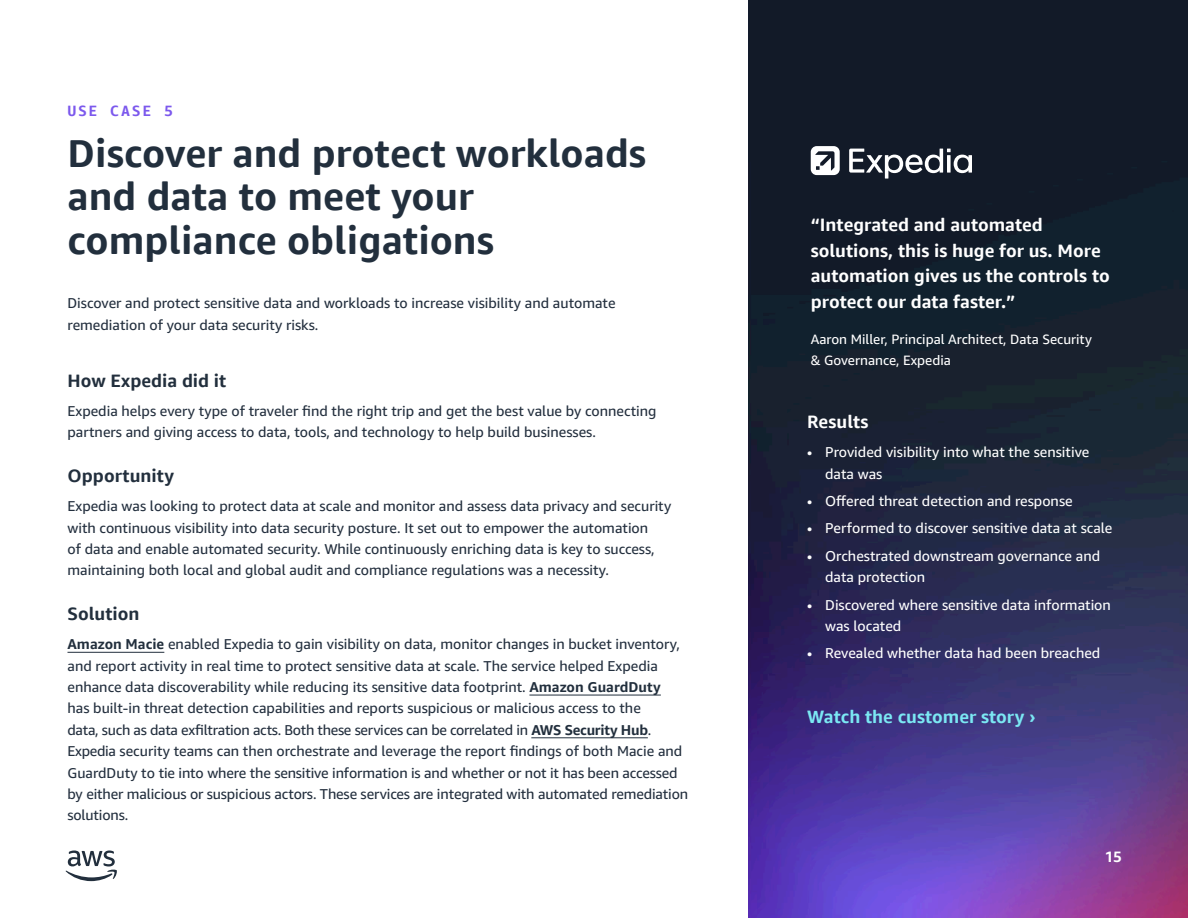
<style>
.page{position:relative;width:1188px;height:918px;background:#fff}
.page>*{position:absolute;margin:0;border:0;box-sizing:border-box;transform-origin:0 0}
.t1{font:700 39px/43.5px "Amazon Ember Display";color:#222f3d}
.t2{font:700 18px/25.5px "Amazon Ember Display";color:#fff}
.t3{font:700 18px "Amazon Ember Display";color:#222f3d}
.t4{font:700 18px "Amazon Ember Display";color:#7be8f3}
.t5{font:700 15px "Amazon Ember Mono";letter-spacing:.115em;color:#7c59ed}
.t6{font:700 15px "Amazon Ember";color:#fff}
.t7{font:14.25px/21.3px "Amazon Ember";color:#232f3e}
.t8{font:14.25px/21.3px "Amazon Ember";color:#fff}
.t9{font:13.5px/21.3px "Amazon Ember";color:#fff}
.s1{font-weight:700;color:#222f3d}
</style>
<div class="page">
<img style="left:748px;top:0;width:440px;height:918px">
<hr style="left:68px;top:652px;width:96px;height:1px;background:#222f3d">
<hr style="left:529px;top:695px;width:132px;height:1px;background:#222f3d">
<hr style="left:531px;top:738px;width:117px;height:1px;background:#222f3d">
<svg style="left:811px;top:146px;width:29px;height:29px"></svg>
<svg style="left:849px;top:149px;width:123px;height:30px"></svg>
<svg style="left:947px;top:155px;width:4px;height:18px"></svg>
<svg style="left:65px;top:851px;width:52px;height:30px"></svg>
<p class="t5" style="left:68px;top:101px;width:107px">USE CASE 5</p>
<h1 class="t1" style="left:68px;top:132px;width:580px">Discover and protect workloads and data to meet your compliance obligations</h1>
<p class="t7" style="left:68px;top:293px;width:550px">Discover and protect sensitive data and workloads to increase visibility and automate remediation of your data security risks.</p>
<p class="t3" style="left:68px;top:370px;width:160px">How Expedia did it</p>
<p class="t7" style="left:68px;top:400px;width:590px">Expedia helps every type of traveler find the right trip and get the best value by connecting partners and giving access to data, tools, and technology to help build businesses.</p>
<p class="t3" style="left:68px;top:465px;width:108px">Opportunity</p>
<p class="t7" style="left:68px;top:496px;width:605px">Expedia was looking to protect data at scale and monitor and assess data privacy and security with continuous visibility into data security posture. It set out to empower the automation<br>of data and enable automated security. While continuously enriching data is key to success, maintaining both local and global audit and compliance regulations was a necessity.</p>
<p class="t3" style="left:68px;top:603px;width:73px">Solution</p>
<p class="t7" style="left:68px;top:634px;width:622px"><span class="s1">Amazon Macie</span> enabled Expedia to gain visibility on data, monitor changes in bucket inventory, and report activity in real time to protect sensitive data at scale. The service helped Expedia enhance data discoverability while reducing its sensitive data footprint. <span class="s1">Amazon GuardDuty<br></span>has built-in threat detection capabilities and reports suspicious or malicious access to the<br>data, such as data exfiltration acts. Both these services can be correlated in <span class="s1">AWS Security Hub</span>.<br>Expedia security teams can then orchestrate and leverage the report findings of both Macie and GuardDuty to tie into where the sensitive information is and whether or not it has been accessed by either malicious or suspicious actors. These services are integrated with automated remediation solutions.</p>
<p class="t2" style="left:811px;top:212px;width:301px">“Integrated and automated solutions, this is huge for us. More automation gives us the controls to protect our data faster.”</p>
<p class="t9" style="left:811px;top:329px;width:283px">Aaron Miller, Principal Architect, Data Security &amp; Governance, Expedia</p>
<p class="t2" style="left:807px;top:410px;width:63px">Results</p>
<p class="t8" style="left:825px;top:442px;width:266px;text-indent:-18px">• Provided visibility into what the sensitive data was</p>
<p class="t8" style="left:807px;top:491px;width:267px">• Offered threat detection and response</p>
<p class="t8" style="left:807px;top:518px;width:307px">• Performed to discover sensitive data at scale</p>
<p class="t8" style="left:825px;top:545px;width:277px;text-indent:-18px">• Orchestrated downstream governance and data protection</p>
<p class="t8" style="left:825px;top:594px;width:287px;text-indent:-18px">• Discovered where sensitive data information was located</p>
<p class="t8" style="left:807px;top:643px;width:295px">• Revealed whether data had been breached</p>
<p class="t4" style="left:807px;top:705px;width:230px">Watch the customer story ›</p>
<p class="t6" style="left:1105px;top:846px;width:19px">15</p>
</div>
